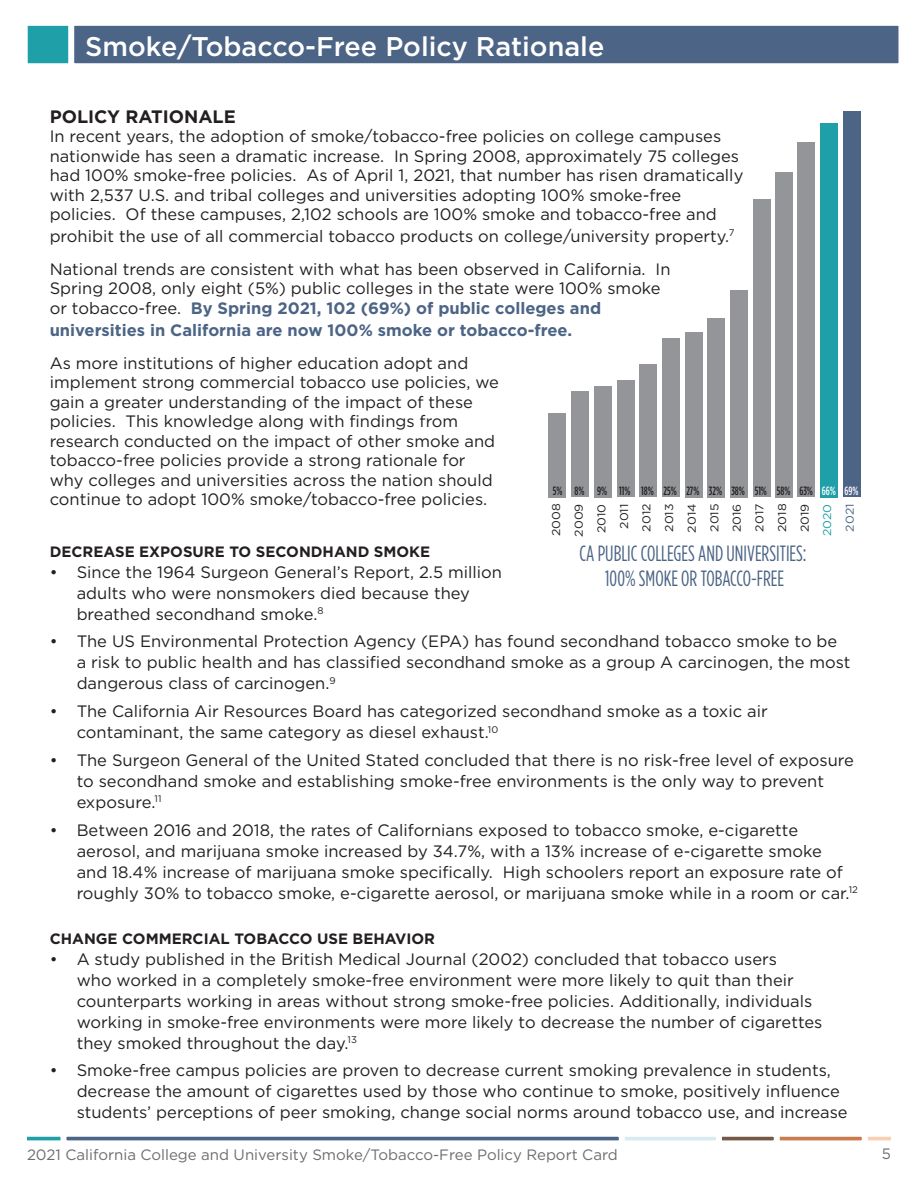
<style>
.page{position:relative;width:918px;height:1188px;background:#fff}
.page>*{position:absolute;margin:0;border:0;box-sizing:border-box;transform-origin:0 0}
.t1{font:500 27px "Gotham";color:#fff}
.college_table{font:22.05px/24.3px "Gotham Condensed";color:#4c6485;text-align:center;scale:.92 1}
.t2{font:700 18px "Gotham";color:#231f20}
.P_11_Gotham{font:16.5px/21px "Gotham";color:#231f20}
.P_11_Gotham-2{font:700 16.5px "Gotham";color:#4c6485}
.t3{font:15px "Gotham";color:#6c6d70}
.t4{font:700 15px "Gotham";color:#231f20}
.H1-sub{font:500 12px "Gotham Condensed";color:#231f20;scale:.92 1}
.H1-sub-2{font:500 12px "Gotham Condensed";color:#fff;scale:.92 1}
.H1-sub-3{font:11.4px "Gotham";color:#231f20;scale:1.09 1}
.H1-sub-4{font:11.4px "Gotham";color:#1f9fa7;scale:1.09 1}
.H1-sub-5{font:11.4px "Gotham";color:#4c6485;scale:1.09 1}
.s1{font-weight:700;color:#4c6485}
</style>
<div class="page">
<svg style="left:27px;top:1136px;width:864px;height:5px;background:#98a0ac"></svg>
<svg style="left:27px;top:25px;width:38px;height:39px"></svg>
<div style="left:65px;top:25px;width:834px;height:39px;background:#4c6485"></div>
<div style="left:843px;top:112px;width:18px;height:385px;background:#4c6485"></div>
<div style="left:820px;top:123px;width:18px;height:374px;background:#1f9fa7"></div>
<div style="left:775px;top:172px;width:18px;height:325px;background:#939598"></div>
<div style="left:797px;top:142px;width:18px;height:355px;background:#939598"></div>
<div style="left:548px;top:413px;width:18px;height:84px;background:#939598"></div>
<div style="left:571px;top:391px;width:18px;height:106px;background:#939598"></div>
<div style="left:594px;top:386px;width:18px;height:111px;background:#939598"></div>
<div style="left:617px;top:381px;width:17px;height:116px;background:#939598"></div>
<div style="left:639px;top:364px;width:18px;height:133px;background:#939598"></div>
<div style="left:662px;top:338px;width:18px;height:159px;background:#939598"></div>
<div style="left:685px;top:332px;width:18px;height:165px;background:#939598"></div>
<div style="left:707px;top:318px;width:18px;height:179px;background:#939598"></div>
<div style="left:730px;top:290px;width:18px;height:207px;background:#939598"></div>
<div style="left:753px;top:199px;width:18px;height:298px;background:#939598"></div>
<p class="t1" style="left:85px;top:31px;width:521px">Smoke/Tobacco-Free Policy Rationale</p>
<h2 class="t2" style="left:50px;top:106px;width:188px">POLICY RATIONALE</h2>
<p class="P_11_Gotham" style="left:50px;top:127px;width:695px;line-height:19.5px">In recent years, the adoption of smoke/tobacco-free policies on college campuses nationwide has seen a dramatic increase. In Spring 2008, approximately 75 colleges had 100% smoke-free policies. As of April 1, 2021, that number has risen dramatically with 2,537 U.S. and tribal colleges and universities adopting 100% smoke-free policies. Of these campuses, 2,102 schools are 100% smoke and tobacco-free and</p>
<p class="P_11_Gotham" style="left:50px;top:225px;width:686px">prohibit the use of all commercial tobacco products on college/university property.<sup>7</sup></p>
<p class="P_11_Gotham" style="left:50px;top:259px;width:622px;line-height:19.5px">National trends are consistent with what has been observed in California. In<br>Spring 2008, only eight (5%) public colleges in the state were 100% smoke or tobacco-free. <span class="s1">By Spring 2021, 102 (69%) of public colleges and</span></p>
<p class="P_11_Gotham-2" style="left:50px;top:320px;width:524px">universities in California are now 100% smoke or tobacco-free.</p>
<p class="P_11_Gotham" style="left:50px;top:353px;width:451px;line-height:19.5px">As more institutions of higher education adopt and implement strong commercial tobacco use policies, we gain a greater understanding of the impact of these policies. This knowledge along with findings from research conducted on the impact of other smoke and tobacco-free policies provide a strong rationale for why colleges and universities across the nation should continue to adopt 100% smoke/tobacco-free policies.</p>
<h3 class="t4" style="left:50px;top:543px;width:382px">DECREASE EXPOSURE TO SECONDHAND SMOKE</h3>
<p class="P_11_Gotham" style="left:77px;top:561px;width:427px;text-indent:-27px">• Since the 1964 Surgeon General’s Report, 2.5 million adults who were nonsmokers died because they breathed secondhand smoke.<sup>8</sup></p>
<p class="P_11_Gotham" style="left:77px;top:631px;width:775px;text-indent:-27px">• The US Environmental Protection Agency (EPA) has found secondhand tobacco smoke to be a risk to public health and has classified secondhand smoke as a group A carcinogen, the most dangerous class of carcinogen.<sup>9</sup></p>
<p class="P_11_Gotham" style="left:77px;top:701px;width:693px;text-indent:-27px">• The California Air Resources Board has categorized secondhand smoke as a toxic air contaminant, the same category as diesel exhaust.<sup>10</sup></p>
<p class="P_11_Gotham" style="left:77px;top:749px;width:779px;text-indent:-27px">• The Surgeon General of the United Stated concluded that there is no risk-free level of exposure to secondhand smoke and establishing smoke-free environments is the only way to prevent exposure.<sup>11</sup></p>
<p class="P_11_Gotham" style="left:77px;top:819px;width:783px;text-indent:-27px">• Between 2016 and 2018, the rates of Californians exposed to tobacco smoke, e-cigarette aerosol, and marijuana smoke increased by 34.7%, with a 13% increase of e-cigarette smoke<br>and 18.4% increase of marijuana smoke specifically. High schoolers report an exposure rate of roughly 30% to tobacco smoke, e-cigarette aerosol, or marijuana smoke while in a room or car.<sup>12</sup></p>
<h3 class="t4" style="left:50px;top:930px;width:387px">CHANGE COMMERCIAL TOBACCO USE BEHAVIOR</h3>
<p class="P_11_Gotham" style="left:77px;top:948px;width:747px;text-indent:-27px">• A study published in the British Medical Journal (2002) concluded that tobacco users<br>who worked in a completely smoke-free environment were more likely to quit than their counterparts working in areas without strong smoke-free policies. Additionally, individuals working in smoke-free environments were more likely to decrease the number of cigarettes they smoked throughout the day.<sup>13</sup></p>
<p class="P_11_Gotham" style="left:77px;top:1060px;width:773px;text-indent:-27px">• Smoke-free campus policies are proven to decrease current smoking prevalence in students, decrease the amount of cigarettes used by those who continue to smoke, positively influence students’ perceptions of peer smoking, change social norms around tobacco use, and increase</p>
<p class="H1-sub" style="left:553px;top:484px;width:12px">5%</p>
<p class="H1-sub" style="left:574px;top:484px;width:12px">8%</p>
<p class="H1-sub" style="left:597px;top:484px;width:12px">9%</p>
<p class="H1-sub" style="left:619px;top:484px;width:14px">11%</p>
<p class="H1-sub" style="left:641px;top:484px;width:15px">18%</p>
<p class="H1-sub" style="left:664px;top:484px;width:16px">25%</p>
<p class="H1-sub" style="left:686px;top:484px;width:16px">27%</p>
<p class="H1-sub" style="left:709px;top:484px;width:16px">32%</p>
<p class="H1-sub" style="left:731px;top:484px;width:16px">38%</p>
<p class="H1-sub" style="left:755px;top:484px;width:15px">51%</p>
<p class="H1-sub" style="left:777px;top:484px;width:16px">58%</p>
<p class="H1-sub" style="left:799px;top:484px;width:16px">63%</p>
<p class="H1-sub-2" style="left:822px;top:484px;width:17px">66%</p>
<p class="H1-sub-2" style="left:845px;top:484px;width:17px">69%</p>
<p class="H1-sub-3" style="left:550px;top:536px;width:32px;rotate:-90deg">2008</p>
<p class="H1-sub-3" style="left:572px;top:537px;width:32px;rotate:-90deg">2009</p>
<p class="H1-sub-3" style="left:595px;top:533px;width:28px;rotate:-90deg">2010</p>
<p class="H1-sub-3" style="left:618px;top:529px;width:24px;rotate:-90deg">2011</p>
<p class="H1-sub-3" style="left:640px;top:532px;width:27px;rotate:-90deg">2012</p>
<p class="H1-sub-3" style="left:663px;top:532px;width:27px;rotate:-90deg">2013</p>
<p class="H1-sub-3" style="left:685px;top:533px;width:28px;rotate:-90deg">2014</p>
<p class="H1-sub-3" style="left:708px;top:532px;width:27px;rotate:-90deg">2015</p>
<p class="H1-sub-3" style="left:731px;top:532px;width:28px;rotate:-90deg">2016</p>
<p class="H1-sub-3" style="left:753px;top:532px;width:27px;rotate:-90deg">2017</p>
<p class="H1-sub-3" style="left:776px;top:532px;width:27px;rotate:-90deg">2018</p>
<p class="H1-sub-3" style="left:798px;top:532px;width:28px;rotate:-90deg">2019</p>
<p class="H1-sub-4" style="left:821px;top:536px;width:31px;rotate:-90deg">2020</p>
<p class="H1-sub-5" style="left:844px;top:532px;width:27px;rotate:-90deg">2021</p>
<p class="college_table" style="left:580px;top:541px;width:248px">CA PUBLIC COLLEGES AND UNIVERSITIES:<br>100% SMOKE OR TOBACCO-FREE</p>
<p class="t3" style="left:27px;top:1146px;width:592px">2021 California College and University Smoke/Tobacco-Free Policy Report Card</p>
<p class="t3" style="left:882px;top:1145px;width:11px">5</p>
</div>
